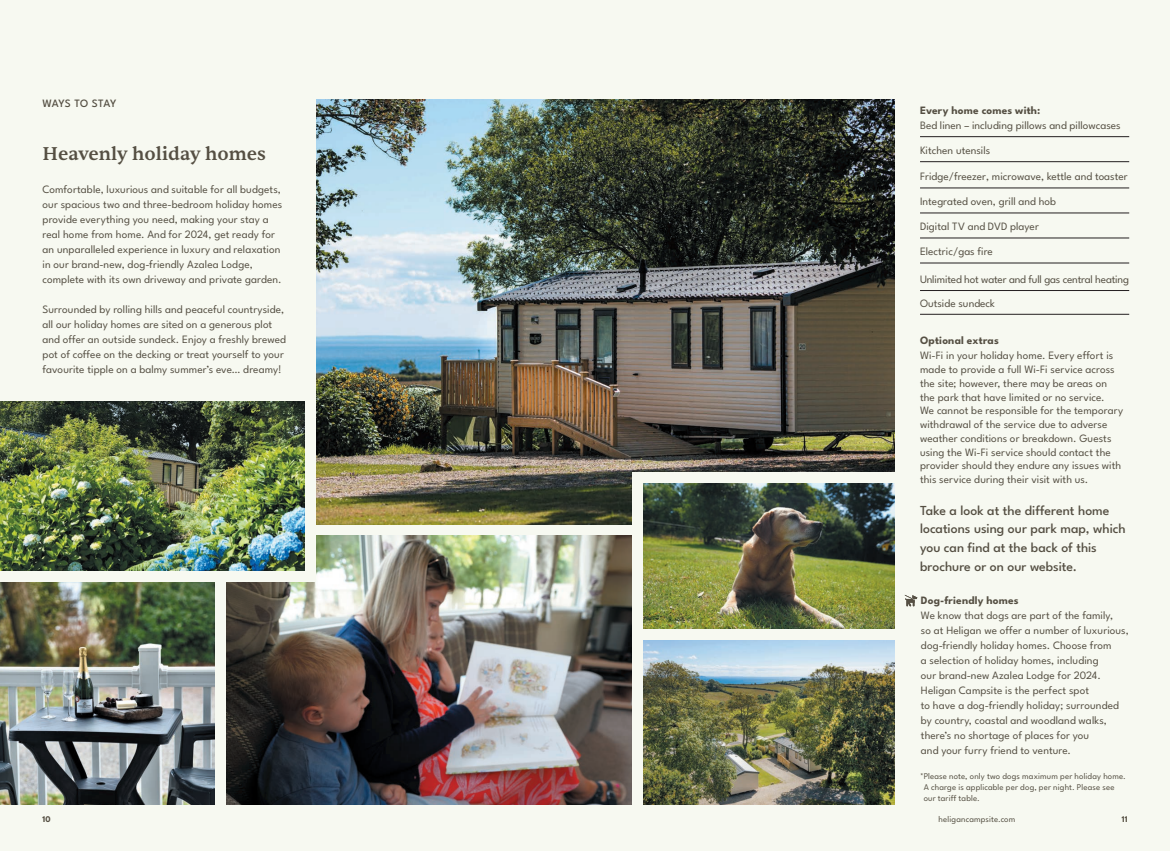
<style>
.page{position:relative;width:1170px;height:851px;background:#fff}
.page>*{position:absolute;margin:0;border:0;box-sizing:border-box;transform-origin:0 0}
.t1{font:500 18.75px "Sentient";color:#554f43}
.t2{font:500 13.75px/18.8px "League Spartan";color:#554f43}
.t3{font:11.25px/15px "League Spartan";letter-spacing:.005em;color:#554f43}
.t4{font:11.25px/23.8px "League Spartan";letter-spacing:-.02em;color:#554f43}
.t5{font:700 11.25px "League Spartan";letter-spacing:.015em;color:#554f43}
.t6{font:500 11.25px "League Spartan";letter-spacing:-.02em;color:#554f43}
.t7{font:8.75px/11.2px "League Spartan";letter-spacing:.015em;color:#554f43}
.t8{font:700 8.75px "League Spartan";color:#554f43}
</style>
<div class="page">
<div style="left:0;top:0;width:1169px;height:850px;background:#f7f9f1"></div>
<img style="left:226px;top:535px;width:406px;height:269px">
<img style="left:316px;top:99px;width:578px;height:425px">
<div style="left:632px;top:472px;width:288px;height:351px;background:#f7f9f1"></div>
<hr style="left:919px;top:136px;width:210px;height:1px;background:#231f20">
<hr style="left:919px;top:161px;width:210px;height:1px;background:#231f20">
<hr style="left:919px;top:188px;width:210px;height:1px;background:#231f20">
<hr style="left:919px;top:213px;width:210px;height:1px;background:#231f20">
<hr style="left:919px;top:238px;width:210px;height:1px;background:#231f20">
<hr style="left:919px;top:263px;width:210px;height:1px;background:#231f20">
<hr style="left:919px;top:290px;width:210px;height:1px;background:#231f20">
<hr style="left:919px;top:314px;width:210px;height:1px;background:#231f20">
<img style="left:0;top:582px;width:215px;height:222px">
<img style="left:643px;top:640px;width:251px;height:164px">
<img style="left:643px;top:483px;width:251px;height:145px">
<svg style="left:904px;top:595px;width:13px;height:11px"></svg>
<div style="left:0;top:386px;width:315px;height:196px;background:#f7f9f1"></div>
<img style="left:0;top:401px;width:305px;height:169px">
<p class="t6" style="left:43px;top:95px;width:75px">WAYS TO STAY</p>
<h1 class="t1" style="left:43px;top:142px;width:225px">Heavenly holiday homes</h1>
<p class="t3" style="left:43px;top:180px;width:241px">Comfortable, luxurious and suitable for all budgets, our spacious two and three-bedroom holiday homes provide everything you need, making your stay a real home from home. And for 2024, get ready for an unparalleled experience in luxury and relaxation in our brand-new, dog-friendly Azalea Lodge, complete with its own driveway and private garden.</p>
<p class="t3" style="left:43px;top:300px;width:245px">Surrounded by rolling hills and peaceful countryside, all our holiday homes are sited on a generous plot and offer an outside sundeck. Enjoy a freshly brewed pot of coffee on the decking or treat yourself to your favourite tipple on a balmy summer’s eve… dreamy!</p>
<p class="t5" style="left:919px;top:101px;width:122px">Every home comes with:</p>
<p class="t3" style="left:919px;top:117px;width:202px">Bed linen – including pillows and pillowcases</p>
<p class="t3" style="left:919px;top:142px;width:72px">Kitchen utensils</p>
<p class="t3" style="left:919px;top:168px;width:209px">Fridge/freezer, microwave, kettle and toaster</p>
<p class="t3" style="left:919px;top:193px;width:137px">Integrated oven, grill and hob</p>
<p class="t3" style="left:919px;top:218px;width:120px">Digital TV and DVD player</p>
<p class="t3" style="left:919px;top:243px;width:74px">Electric/gas fire</p>
<p class="t4" style="left:919px;top:266px;width:210px">Unlimited hot water and full gas central heating<br>Outside sundeck</p>
<p class="t5" style="left:919px;top:332px;width:80px">Optional extras</p>
<p class="t3" style="left:919px;top:348px;width:204px;line-height:13.8px">Wi-Fi in your holiday home. Every effort is made to provide a full Wi-Fi service across the site; however, there may be areas on the park that have limited or no service.<br>We cannot be responsible for the temporary withdrawal of the service due to adverse weather conditions or breakdown. Guests using the Wi-Fi service should contact the provider should they endure any issues with this service during their visit with us.</p>
<p class="t2" style="left:919px;top:499px;width:207px">Take a look at the different home locations using our park map, which you can find at the back of this brochure or on our website.</p>
<p class="t5" style="left:920px;top:592px;width:99px">Dog-friendly homes</p>
<p class="t3" style="left:920px;top:607px;width:209px">We know that dogs are part of the family,<br>so at Heligan we offer a number of luxurious, dog-friendly holiday homes. Choose from<br>a selection of holiday homes, including<br>our brand-new Azalea Lodge for 2024.<br>Heligan Campsite is the perfect spot<br>to have a dog-friendly holiday; surrounded by country, coastal and woodland walks, there’s no shortage of places for you<br>and your furry friend to venture.</p>
<p class="t7" style="left:923px;top:769px;width:204px;text-indent:-4px">*Please note, only two dogs maximum per holiday home.<br>A charge is applicable per dog, per night. Please see our tariff table.</p>
<p class="t8" style="left:43px;top:811px;width:10px">10</p>
<p class="t7" style="left:938px;top:812px;width:78px">heligancampsite.com</p>
<p class="t8" style="left:1121px;top:811px;width:7px">11</p>
</div>
